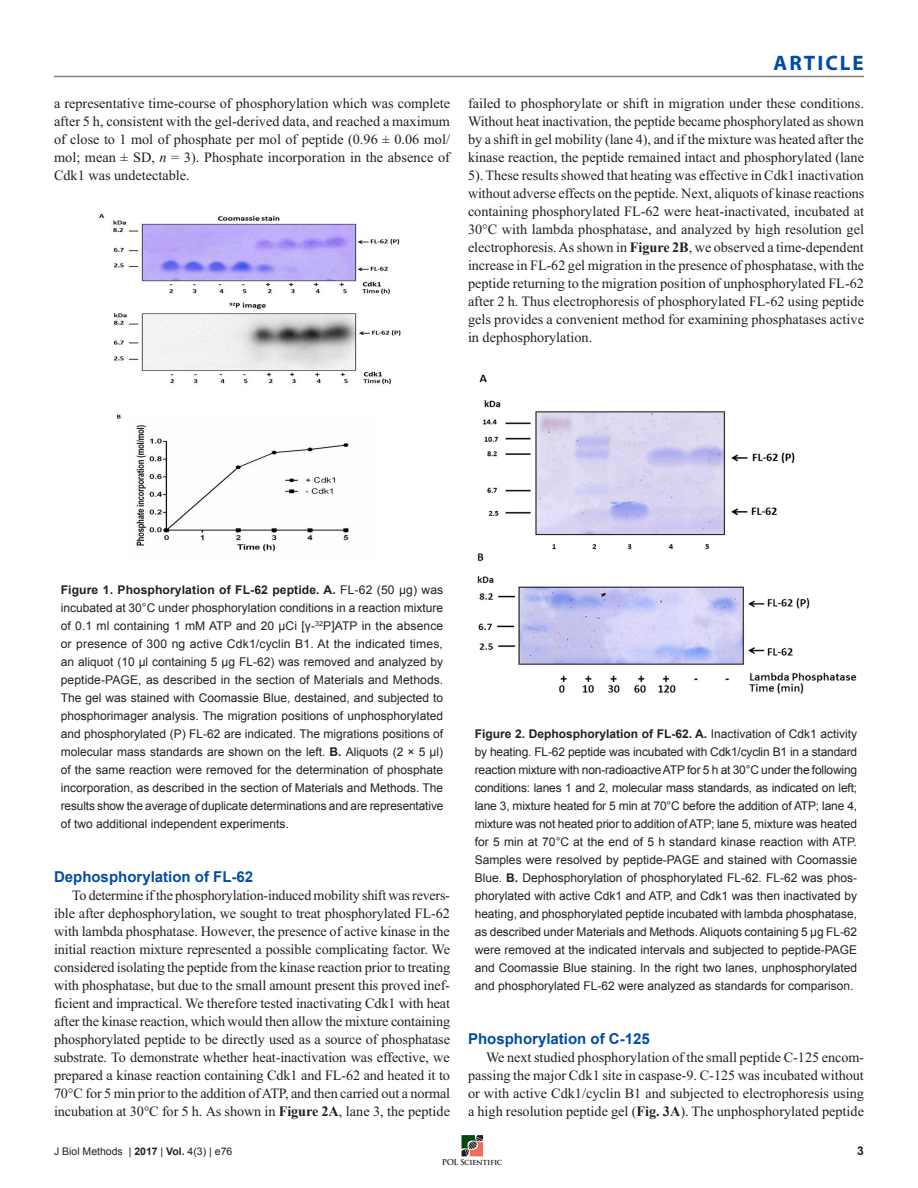
<style>
.page{position:relative;width:918px;height:1188px;background:#fff}
.page>*{position:absolute;margin:0;border:0;box-sizing:border-box;transform-origin:0 0}
.t1{font:700 21px "Myriad Pro";letter-spacing:.095em;color:#014da2}
.Subhead_Blue{font:700 15px "Arial";color:#014da2}
.Body{font:14.25px/18px "Times New Roman";color:#231f20;text-align:justify}
.Figure_Legend_-_sing{font:12px/18px "Arial";color:#231f20;text-align:justify}
.t2{font:700 12px "Arial";color:#231f20}
.t3{font:10.5px "Arial";color:#231f20}
.t4{font:700 7.95px "Trajan Pro";letter-spacing:-.05em;color:#231f20}
.s1{font-style:italic}
.s2{font-weight:700}
</style>
<div class="page">
<svg style="left:462px;top:1135px;width:21px;height:21px"></svg>
<hr style="left:54px;top:76px;width:810px;height:1px;background:#808285">
<img style="left:99px;top:213px;width:302px;height:339px">
<img style="left:477px;top:374px;width:380px;height:320px">
<p class="Body" style="left:54px;top:94px;width:398px">a representative time-course of phosphorylation which was complete after 5 h, consistent with the gel-derived data, and reached a maximum of close to 1 mol of phosphate per mol of peptide (0.96 ± 0.06 mol/ mol; mean ± SD, <span class="s1">n</span> = 3). Phosphate incorporation in the absence of Cdk1 was undetectable.</p>
<h1 class="t1" style="left:774px;top:49px;width:92px">ARTICLE</h1>
<p class="Body" style="left:468px;top:94px;width:398px">failed to phosphorylate or shift in migration under these conditions.<br>Without heat inactivation, the peptide became phosphorylated as shown by a shift in gel mobility (lane 4), and if the mixture was heated after the kinase reaction, the peptide remained intact and phosphorylated (lane 5). These results showed that heating was effective in Cdk1 inactivation without adverse effects on the peptide. Next, aliquots of kinase reactions containing phosphorylated FL-62 were heat-inactivated, incubated at 30°C with lambda phosphatase, and analyzed by high resolution gel electrophoresis. As shown in <span class="s2">Figure 2B</span>, we observed a time-dependent increase in FL-62 gel migration in the presence of phosphatase, with the peptide returning to the migration position of unphosphorylated FL-62 after 2 h. Thus electrophoresis of phosphorylated FL-62 using peptide gels provides a convenient method for examining phosphatases active in dephosphorylation.</p>
<p class="Figure_Legend_-_sing" style="left:61px;top:581px;width:384px"><span class="s2">Figure 1. Phosphorylation of FL-62 peptide. A.</span> FL-62 (50 µg) was incubated at 30°C under phosphorylation conditions in a reaction mixture of 0.1 ml containing 1 mM ATP and 20 µCi [γ-<sup>32</sup>P]ATP in the absence or presence of 300 ng active Cdk1/cyclin B1. At the indicated times, an aliquot (10 µl containing 5 µg FL-62) was removed and analyzed by peptide-PAGE, as described in the section of Materials and Methods.<br>The gel was stained with Coomassie Blue, destained, and subjected to phosphorimager analysis. The migration positions of unphosphorylated and phosphorylated (P) FL-62 are indicated. The migrations positions of molecular mass standards are shown on the left. <span class="s2">B.</span> Aliquots (2 × 5 µl) of the same reaction were removed for the determination of phosphate incorporation, as described in the section of Materials and Methods. The results show the average of duplicate determinations and are representative of two additional independent experiments.</p>
<p class="Subhead_Blue" style="left:54px;top:866px;width:201px">Dephosphorylation of FL-62</p>
<p class="Body" style="left:54px;top:886px;width:398px;text-indent:18px">To determine if the phosphorylation-induced mobility shift was revers&shy;ible after dephosphorylation, we sought to treat phosphorylated FL-62 with lambda phosphatase. However, the presence of active kinase in the initial reaction mixture represented a possible complicating factor. We considered isolating the peptide from the kinase reaction prior to treating with phosphatase, but due to the small amount present this proved inef&shy;ficient and impractical. We therefore tested inactivating Cdk1 with heat after the kinase reaction, which would then allow the mixture containing phosphorylated peptide to be directly used as a source of phosphatase substrate. To demonstrate whether heat-inactivation was effective, we prepared a kinase reaction containing Cdk1 and FL-62 and heated it to 70°C for 5 min prior to the addition of ATP, and then carried out a normal incubation at 30°C for 5 h. As shown in <span class="s2">Figure 2A</span>, lane 3, the peptide</p>
<p class="Figure_Legend_-_sing" style="left:475px;top:725px;width:384px"><span class="s2">Figure 2. Dephosphorylation of FL-62. A.</span> Inactivation of Cdk1 activity by heating. FL-62 peptide was incubated with Cdk1/cyclin B1 in a standard reaction mixture with non-radioactive ATP for 5 h at 30°C under the following conditions: lanes 1 and 2, molecular mass standards, as indicated on left; lane 3, mixture heated for 5 min at 70°C before the addition of ATP; lane 4, mixture was not heated prior to addition of ATP; lane 5, mixture was heated for 5 min at 70°C at the end of 5 h standard kinase reaction with ATP.<br>Samples were resolved by peptide-PAGE and stained with Coomassie Blue. <span class="s2">B.</span> Dephosphorylation of phosphorylated FL-62. FL-62 was phos&shy;phorylated with active Cdk1 and ATP, and Cdk1 was then inactivated by heating, and phosphorylated peptide incubated with lambda phosphatase, as described under Materials and Methods. Aliquots containing 5 µg FL-62 were removed at the indicated intervals and subjected to peptide-PAGE and Coomassie Blue staining. In the right two lanes, unphosphorylated and phosphorylated FL-62 were analyzed as standards for comparison.</p>
<p class="Subhead_Blue" style="left:468px;top:1028px;width:183px">Phosphorylation of C-125</p>
<p class="Body" style="left:468px;top:1048px;width:398px;text-indent:18px">We next studied phosphorylation of the small peptide C-125 encom&shy;passing the major Cdk1 site in caspase-9. C-125 was incubated without or with active Cdk1/cyclin B1 and subjected to electrophoresis using a high resolution peptide gel (<span class="s2">Fig. 3A</span>). The unphosphorylated peptide</p>
<p class="t3" style="left:54px;top:1144px;width:180px">J Biol Methods | <span class="s2">2017</span> | <span class="s2">Vol.</span> 4(3) | e76</p>
<p class="t2" style="left:857px;top:1142px;width:8px">3</p>
<p class="t4" style="left:442px;top:1158px;width:62px">POL Scientific</p>
</div>
